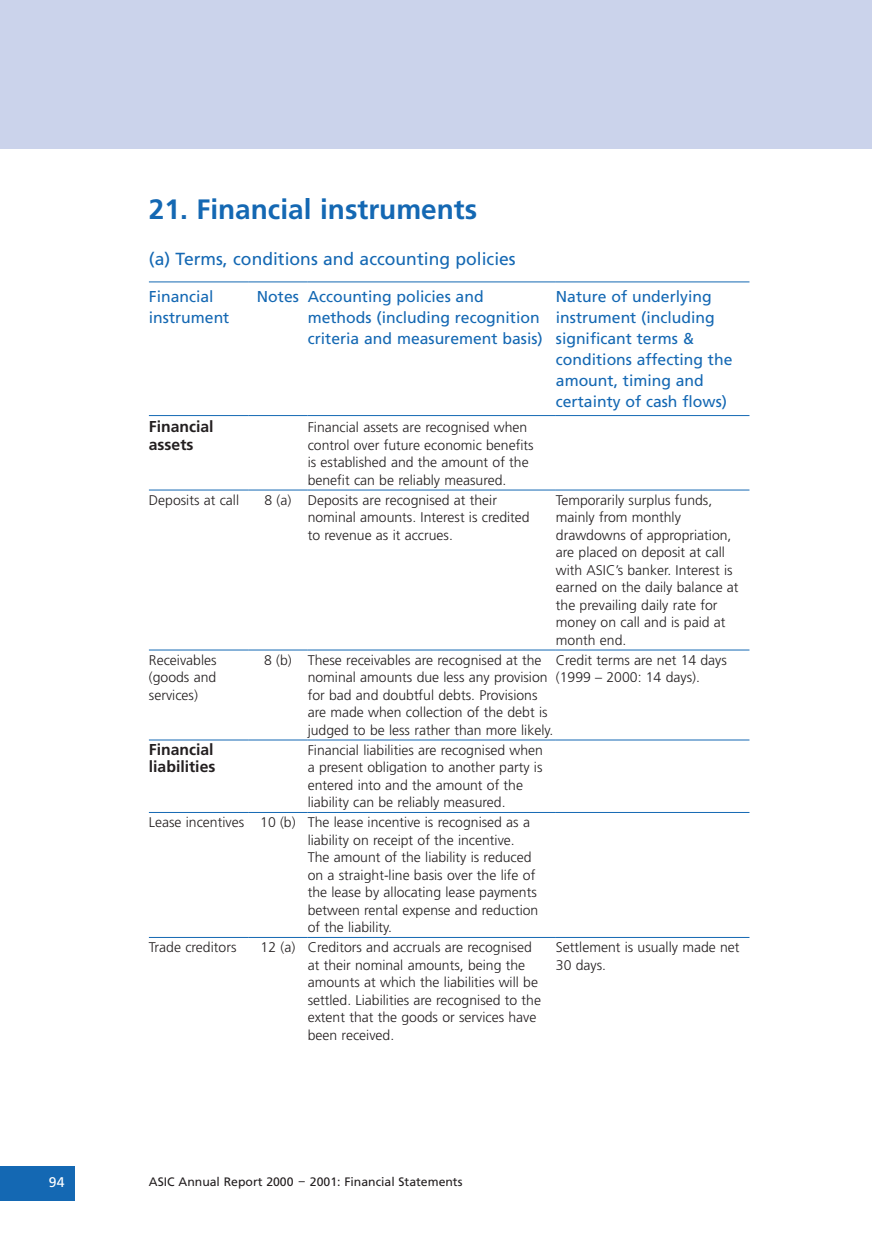
<style>
.page{position:relative;width:872px;height:1239px;background:#fff}
.page>*{position:absolute;margin:0;border:0;box-sizing:border-box;transform-origin:0 0}
.t1{font:700 28px "Frutiger";color:#1468b3}
.t2{font:17.5px "Frutiger";color:#1468b3}
.t3{font:15.75px/21px "Frutiger";color:#1468b3}
.t4{font:700 15.75px/17.5px "Frutiger";color:#231f20}
.t5{font:300 14px/17.5px "Frutiger";color:#231f20}
.t6{font:14px "Frutiger";color:#fff}
.t7{font:12.25px "Frutiger";color:#231f20}
</style>
<div class="page">
<div style="left:0;top:0;width:872px;height:149px;background:#cbd3eb"></div>
<div style="left:0;top:1166px;width:74px;height:34px;background:#1468b3"></div>
<hr style="left:149px;top:281px;width:99px;height:1px;background:#1468b3">
<hr style="left:149px;top:415px;width:99px;height:1px;background:#1468b3">
<hr style="left:149px;top:490px;width:99px;height:1px;background:#1468b3">
<hr style="left:149px;top:650px;width:99px;height:1px;background:#1468b3">
<hr style="left:149px;top:740px;width:99px;height:1px;background:#1468b3">
<hr style="left:149px;top:812px;width:99px;height:1px;background:#1468b3">
<hr style="left:149px;top:937px;width:99px;height:1px;background:#1468b3">
<hr style="left:248px;top:281px;width:60px;height:1px;background:#1468b3">
<hr style="left:248px;top:415px;width:60px;height:1px;background:#1468b3">
<hr style="left:248px;top:490px;width:60px;height:1px;background:#1468b3">
<hr style="left:248px;top:650px;width:60px;height:1px;background:#1468b3">
<hr style="left:248px;top:740px;width:60px;height:1px;background:#1468b3">
<hr style="left:248px;top:812px;width:60px;height:1px;background:#1468b3">
<hr style="left:248px;top:937px;width:60px;height:1px;background:#1468b3">
<hr style="left:308px;top:281px;width:248px;height:1px;background:#1468b3">
<hr style="left:308px;top:415px;width:248px;height:1px;background:#1468b3">
<hr style="left:308px;top:490px;width:248px;height:1px;background:#1468b3">
<hr style="left:308px;top:650px;width:248px;height:1px;background:#1468b3">
<hr style="left:308px;top:740px;width:248px;height:1px;background:#1468b3">
<hr style="left:308px;top:812px;width:248px;height:1px;background:#1468b3">
<hr style="left:308px;top:937px;width:248px;height:1px;background:#1468b3">
<hr style="left:556px;top:281px;width:193px;height:1px;background:#1468b3">
<hr style="left:556px;top:415px;width:193px;height:1px;background:#1468b3">
<hr style="left:556px;top:490px;width:193px;height:1px;background:#1468b3">
<hr style="left:556px;top:650px;width:193px;height:1px;background:#1468b3">
<hr style="left:556px;top:740px;width:193px;height:1px;background:#1468b3">
<hr style="left:556px;top:812px;width:193px;height:1px;background:#1468b3">
<hr style="left:556px;top:937px;width:193px;height:1px;background:#1468b3">
<h1 class="t1" style="left:149px;top:198px;width:330px">21. Financial instruments</h1>
<p class="t2" style="left:149px;top:252px;width:368px">(a) Terms, conditions and accounting policies</p>
<p class="t3" style="left:149px;top:287px;width:82px">Financial instrument</p>
<p class="t3" style="left:308px;top:287px;width:236px">Accounting policies and methods (including recognition criteria and measurement basis)</p>
<p class="t3" style="left:257px;top:287px;width:43px">Notes</p>
<p class="t3" style="left:556px;top:287px;width:178px">Nature of underlying instrument (including significant terms &amp; conditions affecting the amount, timing and certainty of cash flows)</p>
<p class="t4" style="left:149px;top:419px;width:66px">Financial assets</p>
<p class="t5" style="left:149px;top:492px;width:92px">Deposits at call</p>
<p class="t5" style="left:149px;top:652px;width:69px;text-align:justify">Receivables (goods and services)</p>
<p class="t4" style="left:149px;top:742px;width:68px">Financial liabilities</p>
<p class="t5" style="left:149px;top:815px;width:97px">Lease incentives</p>
<p class="t5" style="left:149px;top:940px;width:89px">Trade creditors</p>
<p class="t5" style="left:264px;top:492px;width:28px">8 (a)</p>
<p class="t5" style="left:264px;top:652px;width:29px">8 (b)</p>
<p class="t5" style="left:260px;top:815px;width:37px">10 (b)</p>
<p class="t5" style="left:260px;top:940px;width:36px">12 (a)</p>
<p class="t5" style="left:308px;top:420px;width:227px">Financial assets are recognised when control over future economic benefits is established and the amount of the benefit can be reliably measured.</p>
<p class="t5" style="left:308px;top:492px;width:223px">Deposits are recognised at their nominal amounts. Interest is credited to revenue as it accrues.</p>
<p class="t5" style="left:556px;top:492px;width:184px">Temporarily surplus funds, mainly from monthly drawdowns of appropriation, are placed on deposit at call with ASIC’s banker. Interest is earned on the daily balance at the prevailing daily rate for money on call and is paid at month end.</p>
<p class="t5" style="left:556px;top:652px;width:172px">Credit terms are net 14 days (1999 – 2000: 14 days).</p>
<p class="t5" style="left:308px;top:652px;width:247px">These receivables are recognised at the nominal amounts due less any provision for bad and doubtful debts. Provisions are made when collection of the debt is judged to be less rather than more likely.</p>
<p class="t5" style="left:308px;top:742px;width:237px">Financial liabilities are recognised when a present obligation to another party is entered into and the amount of the liability can be reliably measured.</p>
<p class="t5" style="left:308px;top:815px;width:232px">The lease incentive is recognised as a liability on receipt of the incentive.<br>The amount of the liability is reduced on a straight-line basis over the life of the lease by allocating lease payments between rental expense and reduction of the liability.</p>
<p class="t5" style="left:308px;top:940px;width:235px">Creditors and accruals are recognised at their nominal amounts, being the amounts at which the liabilities will be settled. Liabilities are recognised to the extent that the goods or services have been received.</p>
<p class="t5" style="left:556px;top:940px;width:185px">Settlement is usually made net<br>30 days.</p>
<p class="t6" style="left:49px;top:1176px;width:17px">94</p>
<p class="t7" style="left:149px;top:1177px;width:315px">ASIC Annual Report 2000 – 2001: Financial Statements</p>
</div>
